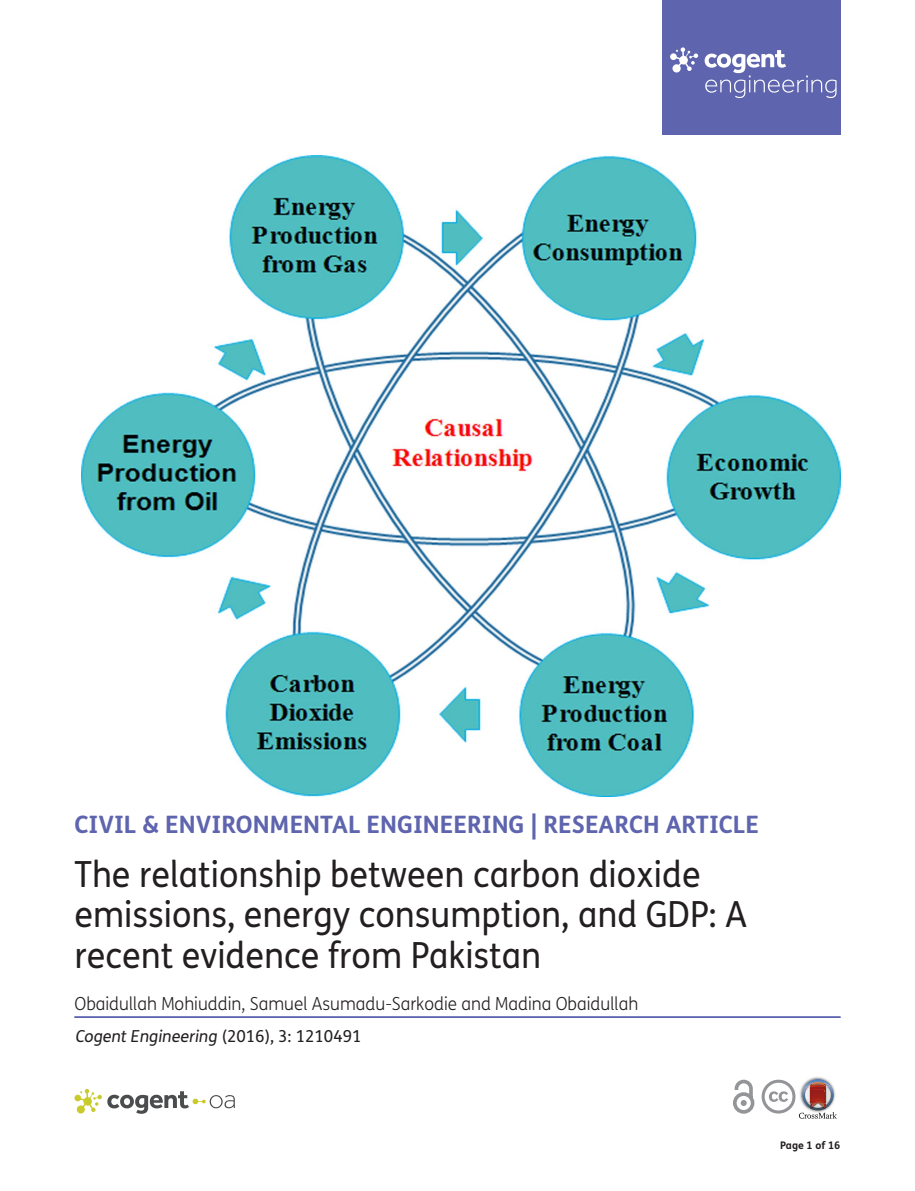
<style>
.page{position:relative;width:915px;height:1191px;background:#fff}
.page>*{position:absolute;margin:0;border:0;box-sizing:border-box;transform-origin:0 0}
.t1{font:36px/40.5px "FS Me Pro";color:#231f20;scale:.95 1}
.t2{font:700 24px "FS Me Pro";color:#5e65ae}
.t3{font:300 18px "FS Me Pro";color:#231f20;scale:.95 1}
.t4{font:italic 16.5px "FS Me Pro";color:#231f20}
.t5{font:700 10.5px "FS Me Pro";color:#231f20}
.s1{font-style:normal}
</style>
<div class="page">
<div style="left:661px;top:0;width:179px;height:134px;background:#5e65ae"></div>
<svg style="left:670px;top:47px;width:28px;height:25px"></svg>
<svg style="left:704px;top:50px;width:132px;height:48px"></svg>
<svg style="left:733px;top:1079px;width:21px;height:34px"></svg>
<hr style="left:74px;top:1016px;width:766px;height:2px;background:#5e65ae">
<img style="left:810px;top:1077px;width:15px;height:2px">
<svg style="left:761px;top:1079px;width:75px;height:39px"></svg>
<img style="left:81px;top:155px;width:759px;height:641px">
<svg style="left:74px;top:1089px;width:161px;height:24px"></svg>
<p class="t2" style="left:74px;top:806px;width:685px">CIVIL &amp; ENVIRONMENTAL ENGINEERING | RESEARCH ARTICLE</p>
<p class="t1" style="left:74px;top:853px;width:709px">The relationship between carbon dioxide emissions, energy consumption, and GDP: A recent evidence from Pakistan</p>
<p class="t3" style="left:74px;top:991px;width:595px">Obaidullah Mohiuddin, Samuel Asumadu-Sarkodie and Madina Obaidullah</p>
<p class="t4" style="left:76px;top:1024px;width:287px">Cogent Engineering <span class="s1">(2016), 3: 1210491</span></p>
<p class="t5" style="left:780px;top:1137px;width:62px">Page 1 of 16</p>
</div>
